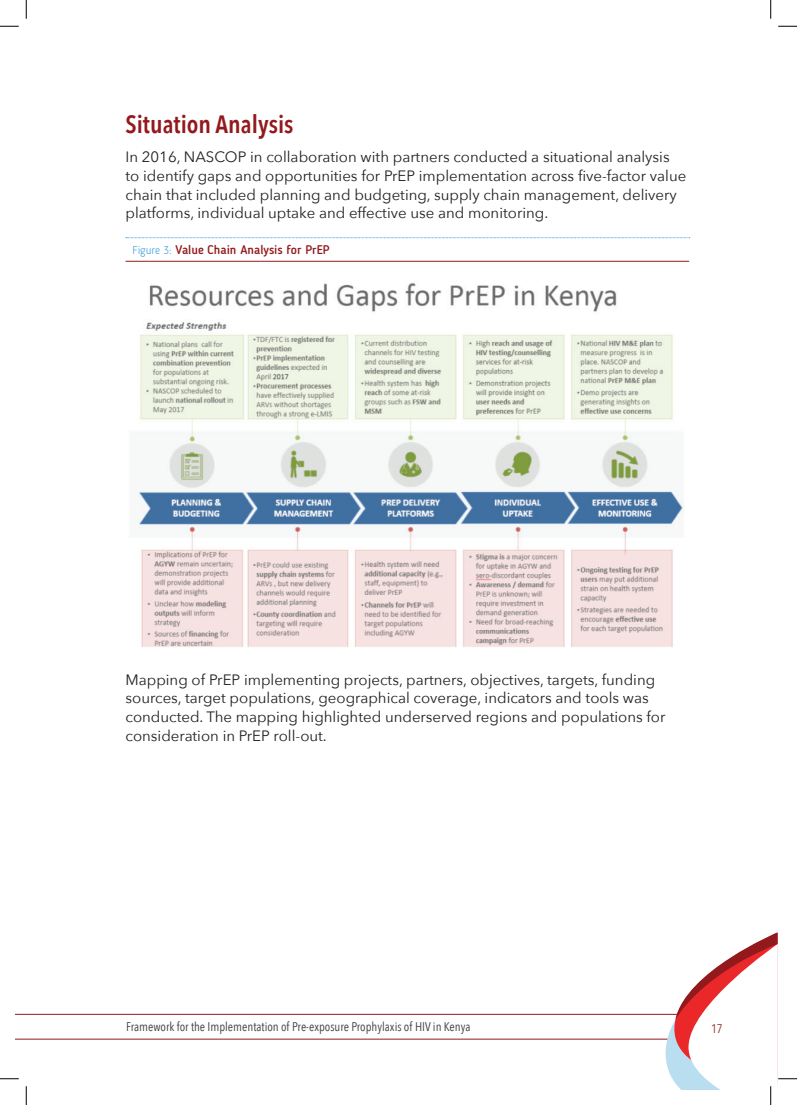
<style>
.page{position:relative;width:797px;height:1105px;background:#fff}
.page>*{position:absolute;margin:0;border:0;box-sizing:border-box;transform-origin:0 0}
.t1{font:600 25px "Avenir Next Condensed";color:#92191c}
.t2{font:15px/18.8px "Avenir Next";color:#231f20}
.t3{font:12.5px "Avenir Next Condensed";color:#3e3e3f}
.t4{font:500 12.5px "Blogger Sans";color:#92191c}
.t5{font:12.5px "Avenir Next Condensed";color:#9a3027}
.s1{font-weight:300;font-size:11.25px;color:#4aa4db}
</style>
<div class="page">
<svg style="left:126px;top:237px;width:564px;height:1px"></svg>
<hr style="left:125px;top:261px;width:564px;height:1px;background:#92191c">
<img style="left:138px;top:283px;width:546px;height:364px">
<svg style="left:0;top:25px;width:19px;height:2px"></svg>
<svg style="left:778px;top:25px;width:19px;height:2px"></svg>
<svg style="left:25px;top:0;width:2px;height:19px"></svg>
<svg style="left:770px;top:0;width:1px;height:19px"></svg>
<svg style="left:0;top:932px;width:797px;height:173px"></svg>
<h1 class="t1" style="left:125px;top:102px;width:169px">Situation Analysis</h1>
<p class="t2" style="left:125px;top:147px;width:562px">In 2016, NASCOP in collaboration with partners conducted a situational analysis to identify gaps and opportunities for PrEP implementation across five-factor value chain that included planning and budgeting, supply chain management, delivery platforms, individual uptake and effective use and monitoring.</p>
<p class="t4" style="left:133px;top:242px;width:199px"><span class="s1">Figure 3:</span> Value Chain Analysis for PrEP</p>
<p class="t2" style="left:125px;top:669px;width:541px">Mapping of PrEP implementing projects, partners, objectives, targets, funding sources, target populations, geographical coverage, indicators and tools was conducted. The mapping highlighted underserved regions and populations for consideration in PrEP roll-out.</p>
<p class="t3" style="left:126px;top:1016px;width:346px">Framework for the Implementation of Pre-exposure Prophylaxis of HIV in Kenya</p>
<p class="t5" style="left:711px;top:1017px;width:13px">17</p>
</div>
